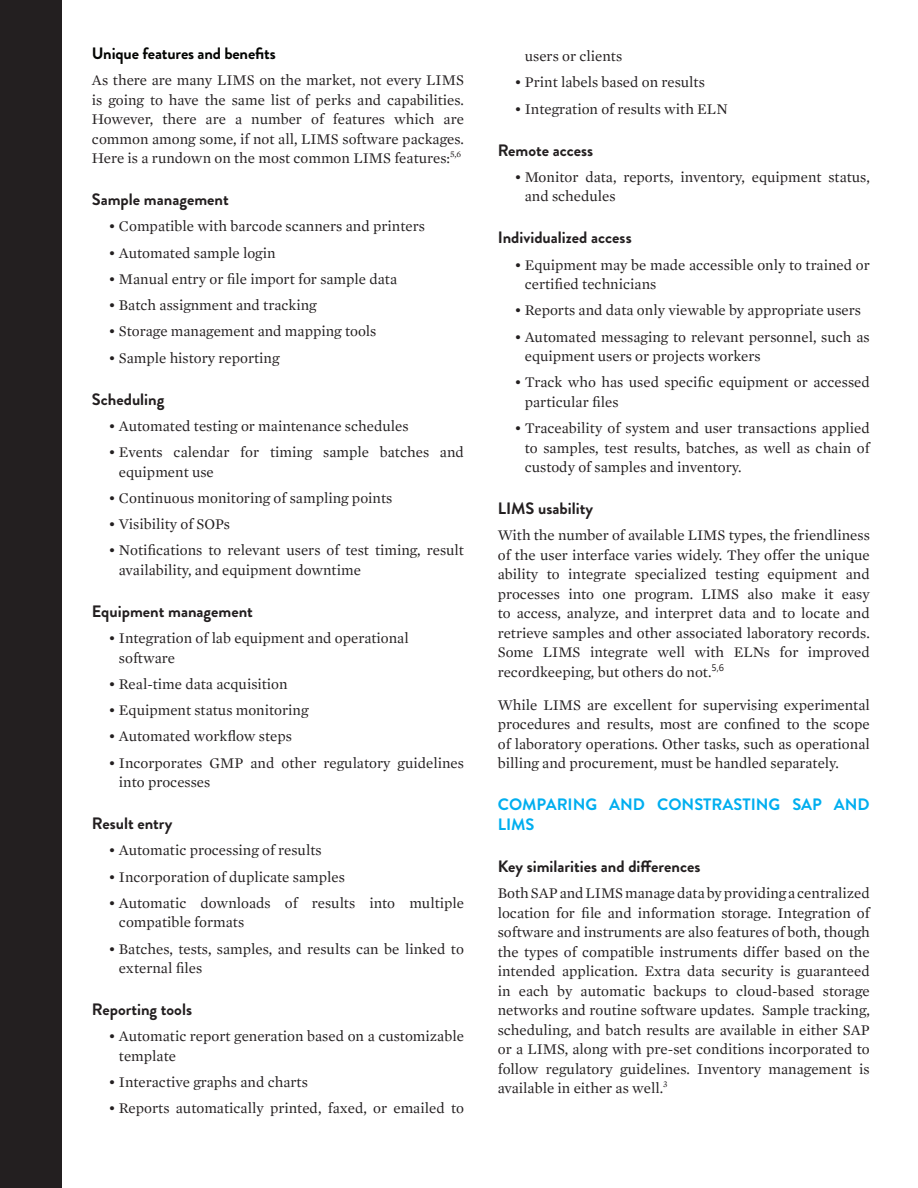
<style>
.page{position:relative;width:918px;height:1188px;background:#fff}
.page>*{position:absolute;margin:0;border:0;box-sizing:border-box;transform-origin:0 0}
.t1{font:700 16.5px "Brandon Grotesque";color:#231f20}
.t2{font:700 16.5px/19.5px "Brandon Grotesque";color:#00aeef}
.t3{font:700 16.5px "Brandon Grotesque";letter-spacing:-.01em;color:#040503}
.t4{font:15px/19.5px "Mercury Text G1";color:#231f20}
.t5{font:14.85px/19.5px "Mercury Text G1";color:#231f20;text-align:justify}
</style>
<div class="page">
<div style="left:0;top:0;width:62px;height:1188px;background:#231f20"></div>
<h4 class="t3" style="left:92px;top:42px;width:185px">Unique features and benefits</h4>
<p class="t4" style="left:92px;top:70px;width:374px;text-align:justify">As there are many LIMS on the market, not every LIMS is going to have the same list of perks and capabilities.<br>However, there are a number of features which are common among some, if not all, LIMS software packages.<br>Here is a rundown on the most common LIMS features:<sup>5,6</sup></p>
<h4 class="t1" style="left:92px;top:188px;width:138px">Sample management</h4>
<p class="t4" style="left:109px;top:217px;width:318px">• Compatible with barcode scanners and printers</p>
<p class="t4" style="left:109px;top:243px;width:169px">• Automated sample login</p>
<p class="t4" style="left:109px;top:269px;width:290px">• Manual entry or file import for sample data</p>
<p class="t4" style="left:109px;top:295px;width:210px">• Batch assignment and tracking</p>
<p class="t4" style="left:109px;top:322px;width:269px">• Storage management and mapping tools</p>
<p class="t4" style="left:109px;top:348px;width:172px">• Sample history reporting</p>
<h4 class="t1" style="left:92px;top:387px;width:74px">Scheduling</h4>
<p class="t4" style="left:109px;top:416px;width:302px">• Automated testing or maintenance schedules</p>
<p class="t4" style="left:119px;top:442px;width:347px;text-indent:-10px">• Events calendar for timing sample batches and equipment use</p>
<p class="t4" style="left:109px;top:488px;width:285px">• Continuous monitoring of sampling points</p>
<p class="t4" style="left:109px;top:514px;width:123px">• Visibility of SOPs</p>
<p class="t4" style="left:119px;top:541px;width:347px;text-indent:-10px">• Notifications to relevant users of test timing, result availability, and equipment downtime</p>
<h4 class="t1" style="left:92px;top:600px;width:163px">Equipment management</h4>
<p class="t4" style="left:119px;top:628px;width:291px;text-indent:-10px">• Integration of lab equipment and operational software</p>
<p class="t4" style="left:109px;top:674px;width:181px">• Real-time data acquisition</p>
<p class="t4" style="left:109px;top:700px;width:201px">• Equipment status monitoring</p>
<p class="t4" style="left:109px;top:727px;width:185px">• Automated workflow steps</p>
<p class="t4" style="left:119px;top:753px;width:347px;text-indent:-10px">• Incorporates GMP and other regulatory guidelines into processes</p>
<h4 class="t1" style="left:92px;top:812px;width:82px">Result entry</h4>
<p class="t4" style="left:109px;top:841px;width:215px">• Automatic processing of results</p>
<p class="t4" style="left:109px;top:867px;width:238px">• Incorporation of duplicate samples</p>
<p class="t4" style="left:119px;top:893px;width:347px;text-indent:-10px">• Automatic downloads of results into multiple compatible formats</p>
<p class="t4" style="left:109px;top:939px;width:357px">• Batches, tests, samples, and results can be linked to</p>
<p class="t4" style="left:119px;top:958px;width:85px">external files</p>
<p class="t1" style="left:92px;top:998px;width:102px">Reporting tools</p>
<p class="t4" style="left:119px;top:1027px;width:347px;text-indent:-10px">• Automatic report generation based on a customizable template</p>
<p class="t4" style="left:109px;top:1072px;width:201px">• Interactive graphs and charts</p>
<p class="t4" style="left:109px;top:1099px;width:357px">• Reports automatically printed, faxed, or emailed to</p>
<p class="t4" style="left:525px;top:46px;width:99px">users or clients</p>
<p class="t4" style="left:514px;top:73px;width:192px">• Print labels based on results</p>
<p class="t4" style="left:514px;top:99px;width:215px">• Integration of results with ELN</p>
<h4 class="t1" style="left:498px;top:138px;width:97px">Remote access</h4>
<p class="t4" style="left:525px;top:167px;width:347px;text-indent:-10px">• Monitor data, reports, inventory, equipment status, and schedules</p>
<h4 class="t1" style="left:498px;top:226px;width:135px">Individualized access</h4>
<p class="t4" style="left:514px;top:255px;width:357px">• Equipment may be made accessible only to trained or</p>
<p class="t4" style="left:525px;top:274px;width:133px">certified technicians</p>
<p class="t4" style="left:514px;top:301px;width:348px">• Reports and data only viewable by appropriate users</p>
<p class="t4" style="left:525px;top:327px;width:347px;text-indent:-10px">• Automated messaging to relevant personnel, such as equipment users or projects workers</p>
<p class="t4" style="left:525px;top:373px;width:347px;text-indent:-10px">• Track who has used specific equipment or accessed particular files</p>
<p class="t4" style="left:525px;top:418px;width:347px;text-align:justify;text-indent:-10px">• Traceability of system and user transactions applied to samples, test results, batches, as well as chain of custody of samples and inventory.</p>
<h4 class="t1" style="left:498px;top:497px;width:97px">LIMS usability</h4>
<p class="t5" style="left:498px;top:526px;width:374px">With the number of available LIMS types, the friendliness of the user interface varies widely. They offer the unique ability to integrate specialized testing equipment and processes into one program. LIMS also make it easy to access, analyze, and interpret data and to locate and retrieve samples and other associated laboratory records.<br>Some LIMS integrate well with ELNs for improved recordkeeping, but others do not.<sup>5,6</sup></p>
<p class="t4" style="left:498px;top:695px;width:374px">While LIMS are excellent for supervising experimental</p>
<p class="t4" style="left:498px;top:715px;width:374px">procedures and results, most are confined to the scope</p>
<p class="t4" style="left:498px;top:734px;width:374px">of laboratory operations. Other tasks, such as operational billing and procurement, must be handled separately.</p>
<p class="t2" style="left:498px;top:795px;width:374px">COMPARING AND CONSTRASTING SAP AND<br>LIMS</p>
<h4 class="t1" style="left:498px;top:855px;width:204px">Key similarities and differences</h4>
<p class="t4" style="left:498px;top:883px;width:374px">Both SAP and LIMS manage data by providing a centralized</p>
<p class="t4" style="left:498px;top:903px;width:374px">location for file and information storage. Integration of</p>
<p class="t4" style="left:498px;top:922px;width:374px;text-align:justify">software and instruments are also features of both, though the types of compatible instruments differ based on the intended application. Extra data security is guaranteed in each by automatic backups to cloud-based storage networks and routine software updates. Sample tracking, scheduling, and batch results are available in either SAP or a LIMS, along with pre-set conditions incorporated to follow regulatory guidelines. Inventory management is available in either as well.<sup>3</sup></p>
</div>
